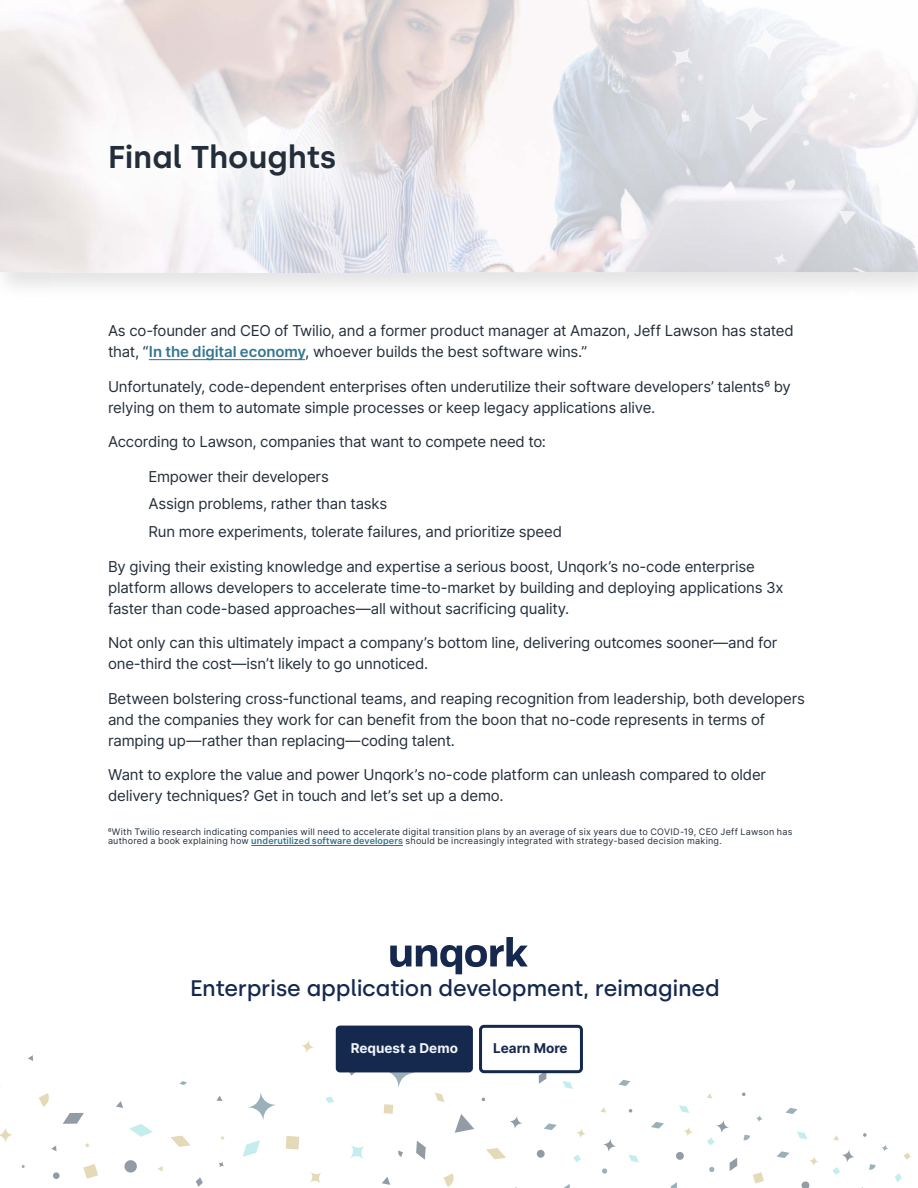
<style>
.page{position:relative;width:918px;height:1188px;background:#fff}
.page>*{position:absolute;margin:0;border:0;box-sizing:border-box;transform-origin:0 0}
.t1{font:600 31.5px "Silka";color:#242e3b}
.t2{font:500 22.5px "Silka";letter-spacing:-.01em;color:#15294f}
.t3{font:15px/21px "Inter";letter-spacing:-.01em;color:#242e3b}
.t4{font:700 13.5px "Inter";color:#f1f4fa}
.t5{font:700 13.5px "Inter";color:#15294f}
.t6{font:9px/9px "Inter";letter-spacing:.025em;color:#242e3b}
.s1{font-weight:600;color:#33768e}
</style>
<div class="page">
<svg style="left:416px;top:1141px;width:10px;height:19px"></svg>
<svg style="left:350px;top:1145px;width:14px;height:14px"></svg>
<svg style="left:53px;top:1172px;width:7px;height:7px"></svg>
<svg style="left:347px;top:1072px;width:13px;height:4px"></svg>
<svg style="left:63px;top:1113px;width:21px;height:11px"></svg>
<svg style="left:455px;top:1114px;width:19px;height:19px"></svg>
<svg style="left:124px;top:1160px;width:13px;height:13px"></svg>
<svg style="left:243px;top:1140px;width:17px;height:17px"></svg>
<svg style="left:129px;top:1124px;width:24px;height:13px"></svg>
<svg style="left:83px;top:1164px;width:15px;height:15px"></svg>
<svg style="left:753px;top:1172px;width:11px;height:12px"></svg>
<svg style="left:435px;top:1092px;width:9px;height:10px"></svg>
<svg style="left:384px;top:1104px;width:9px;height:10px"></svg>
<svg style="left:0;top:1128px;width:13px;height:14px"></svg>
<svg style="left:171px;top:1136px;width:20px;height:11px"></svg>
<svg style="left:384px;top:1072px;width:31px;height:15px"></svg>
<svg style="left:286px;top:1136px;width:13px;height:14px"></svg>
<svg style="left:777px;top:1151px;width:12px;height:7px"></svg>
<svg style="left:869px;top:1164px;width:7px;height:6px"></svg>
<svg style="left:881px;top:1145px;width:7px;height:7px"></svg>
<svg style="left:797px;top:1132px;width:11px;height:8px"></svg>
<svg style="left:904px;top:1153px;width:7px;height:7px"></svg>
<svg style="left:863px;top:1133px;width:4px;height:4px"></svg>
<svg style="left:833px;top:1135px;width:6px;height:6px"></svg>
<svg style="left:895px;top:1173px;width:7px;height:9px"></svg>
<svg style="left:809px;top:1157px;width:9px;height:9px"></svg>
<svg style="left:801px;top:1181px;width:9px;height:7px"></svg>
<svg style="left:84px;top:1143px;width:6px;height:5px"></svg>
<svg style="left:832px;top:1150px;width:23px;height:25px"></svg>
<svg style="left:786px;top:1108px;width:12px;height:6px"></svg>
<svg style="left:443px;top:1173px;width:11px;height:14px"></svg>
<svg style="left:158px;top:1166px;width:5px;height:6px"></svg>
<svg style="left:196px;top:1177px;width:7px;height:10px"></svg>
<svg style="left:651px;top:1122px;width:13px;height:7px"></svg>
<svg style="left:744px;top:1135px;width:6px;height:5px"></svg>
<svg style="left:756px;top:1115px;width:7px;height:7px"></svg>
<svg style="left:679px;top:1105px;width:10px;height:8px"></svg>
<svg style="left:742px;top:1093px;width:4px;height:3px"></svg>
<svg style="left:707px;top:1093px;width:5px;height:6px"></svg>
<svg style="left:671px;top:1182px;width:6px;height:6px"></svg>
<svg style="left:684px;top:1127px;width:9px;height:9px"></svg>
<svg style="left:676px;top:1152px;width:8px;height:8px"></svg>
<svg style="left:709px;top:1167px;width:6px;height:5px"></svg>
<svg style="left:707px;top:1120px;width:22px;height:25px"></svg>
<svg style="left:510px;top:1116px;width:12px;height:13px"></svg>
<svg style="left:301px;top:1040px;width:13px;height:13px"></svg>
<svg style="left:544px;top:1123px;width:13px;height:7px"></svg>
<svg style="left:573px;top:1155px;width:8px;height:7px"></svg>
<svg style="left:563px;top:1081px;width:10px;height:8px"></svg>
<svg style="left:629px;top:1155px;width:10px;height:7px"></svg>
<svg style="left:629px;top:1109px;width:3px;height:4px"></svg>
<svg style="left:600px;top:1107px;width:6px;height:6px"></svg>
<svg style="left:564px;top:1184px;width:6px;height:4px"></svg>
<svg style="left:576px;top:1129px;width:10px;height:9px"></svg>
<svg style="left:536px;top:1150px;width:9px;height:8px"></svg>
<svg style="left:382px;top:1177px;width:8px;height:8px"></svg>
<svg style="left:602px;top:1168px;width:6px;height:6px"></svg>
<svg style="left:603px;top:1139px;width:13px;height:13px"></svg>
<svg style="left:730px;top:1158px;width:7px;height:13px"></svg>
<svg style="left:539px;top:1073px;width:7px;height:11px"></svg>
<svg style="left:618px;top:1080px;width:12px;height:6px"></svg>
<svg style="left:310px;top:1172px;width:11px;height:11px"></svg>
<svg style="left:486px;top:1148px;width:20px;height:11px"></svg>
<svg style="left:248px;top:1093px;width:28px;height:27px"></svg>
<svg style="left:116px;top:1101px;width:7px;height:7px"></svg>
<svg style="left:39px;top:1093px;width:10px;height:14px"></svg>
<svg style="left:179px;top:1081px;width:8px;height:4px"></svg>
<svg style="left:398px;top:1151px;width:5px;height:6px"></svg>
<svg style="left:325px;top:1097px;width:9px;height:6px"></svg>
<svg style="left:51px;top:1146px;width:5px;height:5px"></svg>
<svg style="left:28px;top:1055px;width:5px;height:6px"></svg>
<svg style="left:219px;top:1162px;width:5px;height:5px"></svg>
<svg style="left:216px;top:1096px;width:6px;height:5px"></svg>
<img style="left:50px;top:272px;width:868px;height:21px">
<img style="left:0;top:0;width:918px;height:90px">
<img style="left:408px;top:90px;width:510px;height:182px">
<img style="left:50px;top:251px;width:358px;height:21px">
<img style="left:33px;top:67px;width:378px;height:184px">
<img style="left:842px;top:291px;width:19px;height:2px">
<img style="left:845px;top:35px;width:15px;height:12px">
<img style="left:735px;top:104px;width:33px;height:30px">
<img style="left:839px;top:211px;width:17px;height:13px">
<img style="left:857px;top:155px;width:15px;height:13px">
<svg style="left:882px;top:82px;width:7px;height:7px"></svg>
<img style="left:894px;top:218px;width:24px;height:11px">
<svg style="left:774px;top:253px;width:13px;height:12px"></svg>
<img style="left:896px;top:155px;width:18px;height:21px">
<svg style="left:898px;top:113px;width:12px;height:12px"></svg>
<svg style="left:785px;top:179px;width:11px;height:11px"></svg>
<svg style="left:803px;top:140px;width:6px;height:5px"></svg>
<svg style="left:847px;top:91px;width:11px;height:10px"></svg>
<svg style="left:912px;top:247px;width:6px;height:9px"></svg>
<img style="left:819px;top:0;width:15px;height:3px">
<img style="left:801px;top:85px;width:17px;height:15px">
<img style="left:747px;top:25px;width:41px;height:36px">
<svg style="left:682px;top:115px;width:7px;height:7px"></svg>
<img style="left:672px;top:48px;width:20px;height:18px">
<hr style="left:149px;top:359px;width:156px;height:1px;background:#33768e">
<hr style="left:251px;top:845px;width:152px;height:1px;background:#33768e">
<div style="left:479px;top:1025px;width:104px;height:48px;border:3px solid #15294f;border-radius:4px"></div>
<svg style="left:390px;top:937px;width:138px;height:37px"></svg>
<div style="left:337px;top:1026px;width:135px;height:46px;background:#15294f;border-radius:4px"></div>
<div style="left:336px;top:1026px;width:137px;height:46px;border:2px solid #15294f;border-radius:4px"></div>
<h1 class="t1" style="left:108px;top:138px;width:230px">Final Thoughts</h1>
<p class="t3" style="left:108px;top:320px;width:687px">As co-founder and CEO of Twilio, and a former product manager at Amazon, Jeff Lawson has stated that, “<span class="s1">In the digital economy</span>, whoever builds the best software wins.”</p>
<p class="t3" style="left:108px;top:375px;width:684px">Unfortunately, code-dependent enterprises often underutilize their software developers’ talents6 by relying on them to automate simple processes or keep legacy applications alive.</p>
<p class="t3" style="left:108px;top:431px;width:440px">According to Lawson, companies that want to compete need to:</p>
<p class="t3" style="left:149px;top:462px;width:415px;line-height:27.8px">Empower their developers<br>Assign problems, rather than tasks<br>Run more experiments, tolerate failures, and prioritize speed</p>
<p class="t3" style="left:108px;top:555px;width:677px">By giving their existing knowledge and expertise a serious boost, Unqork’s no-code enterprise platform allows developers to accelerate time-to-market by building and deploying applications 3x faster than code-based approaches—all without sacrificing quality.</p>
<p class="t3" style="left:108px;top:632px;width:671px">Not only can this ultimately impact a company’s bottom line, delivering outcomes sooner—and for one-third the cost—isn’t likely to go unnoticed.</p>
<p class="t3" style="left:108px;top:687px;width:699px">Between bolstering cross-functional teams, and reaping recognition from leadership, both developers and the companies they work for can benefit from the boon that no-code represents in terms of ramping up—rather than replacing—coding talent.</p>
<p class="t3" style="left:108px;top:764px;width:660px">Want to explore the value and power Unqork’s no-code platform can unleash compared to older delivery techniques? Get in touch and let’s set up a demo.</p>
<p class="t6" style="left:108px;top:827px;width:686px">6With Twilio research indicating companies will need to accelerate digital transition plans by an average of six years due to COVID-19, CEO Jeff Lawson has authored a book explaining how <span class="s1">underutilized software developers</span> should be increasingly integrated with strategy-based decision making.</p>
<h2 class="t2" style="left:190px;top:974px;width:531px">Enterprise application development, reimagined</h2>
<p class="t4" style="left:351px;top:1038px;width:109px">Request a Demo</p>
<p class="t5" style="left:493px;top:1038px;width:76px">Learn More</p>
</div>
